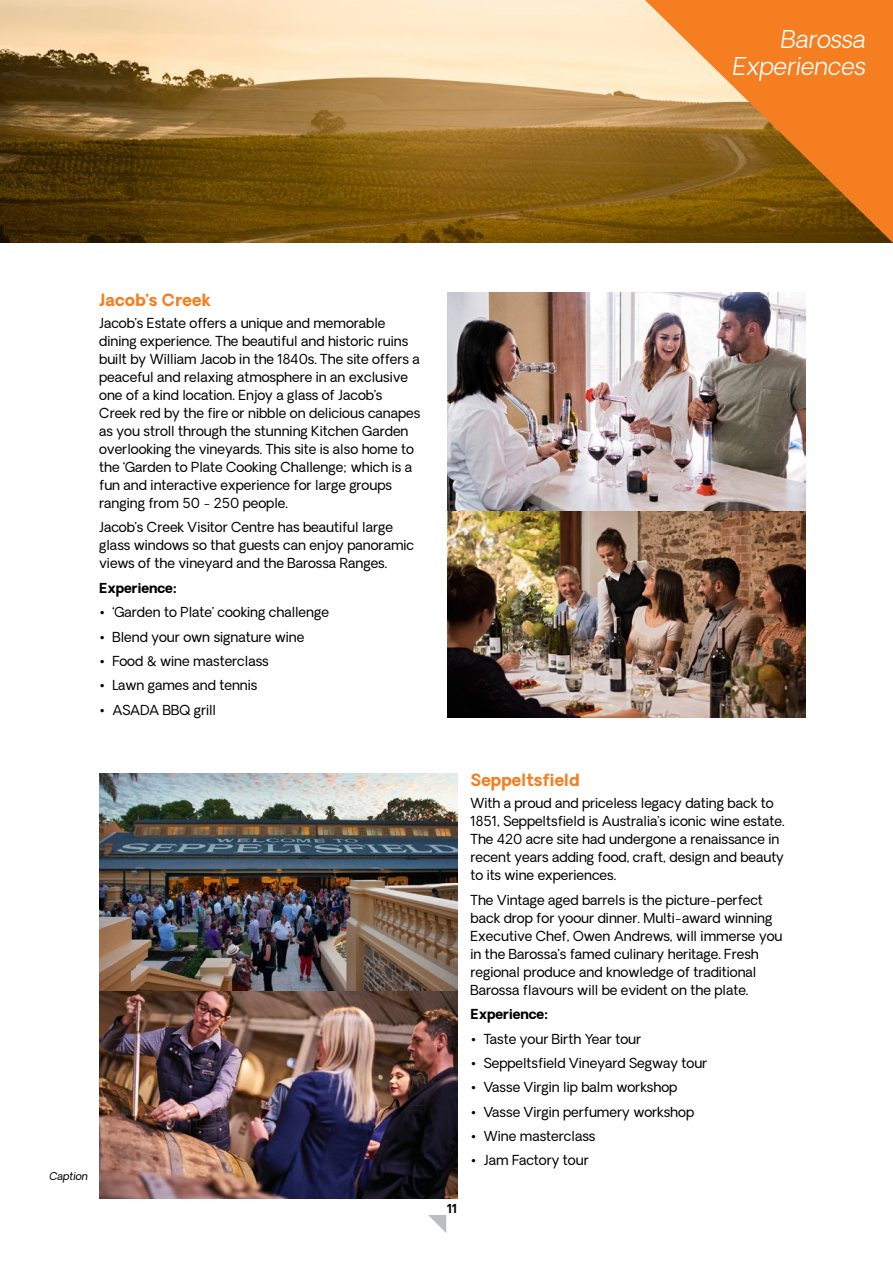
<style>
.page{position:relative;width:893px;height:1263px;background:#fff}
.page>*{position:absolute;margin:0;border:0;box-sizing:border-box;transform-origin:0 0}
.t1{font:italic 300 24px/27px "Oakes Grotesk";color:#fff;text-align:right}
.t2{font:700 16.5px "Oakes Grotesk";letter-spacing:.01em;color:#f57e20}
.t3{font:13.5px/18px "Oakes Grotesk";color:#000}
.t4{font:700 13.5px "Oakes Grotesk";color:#000}
.t5{font:700 12px "Oakes Grotesk";color:#000}
.t6{font:italic 10.5px "Oakes Grotesk";color:#000}
</style>
<div class="page">
<svg style="left:428px;top:1215px;width:18px;height:18px"></svg>
<svg style="left:0;top:0;width:645px;height:243px;background:#a4854f"></svg>
<svg style="left:645px;top:0;width:248px;height:243px;background:#c5782a"></svg>
<img style="left:447px;top:293px;width:358px;height:425px">
<img style="left:99px;top:774px;width:358px;height:424px">
<h1 class="t1" style="left:733px;top:26px;width:134px">Barossa<br>Experiences</h1>
<p class="t2" style="left:99px;top:289px;width:113px">Jacob’s Creek</p>
<p class="t3" style="left:99px;top:314px;width:323px">Jacob’s Estate offers a unique and memorable dining experience. The beautiful and historic ruins built by William Jacob in the 1840s. The site offers a peaceful and relaxing atmosphere in an exclusive one of a kind location. Enjoy a glass of Jacob’s Creek red by the fire or nibble on delicious canapes as you stroll through the stunning Kitchen Garden overlooking the vineyards. This site is also home to the ‘Garden to Plate Cooking Challenge; which is a fun and interactive experience for large groups ranging from 50 - 250 people.</p>
<p class="t3" style="left:99px;top:519px;width:317px">Jacob’s Creek Visitor Centre has beautiful large glass windows so that guests can enjoy panoramic views of the vineyard and the Barossa Ranges.</p>
<p class="t4" style="left:99px;top:579px;width:79px">Experience:</p>
<p class="t3" style="left:99px;top:603px;width:231px">• ‘Garden to Plate’ cooking challenge</p>
<p class="t3" style="left:99px;top:628px;width:207px">• Blend your own signature wine</p>
<p class="t3" style="left:99px;top:652px;width:171px">• Food &amp; wine masterclass</p>
<p class="t3" style="left:99px;top:677px;width:160px">• Lawn games and tennis</p>
<p class="t3" style="left:99px;top:701px;width:118px">• ASADA BBQ grill</p>
<p class="t6" style="left:50px;top:1169px;width:40px">Caption</p>
<p class="t5" style="left:447px;top:1201px;width:12px">11</p>
<p class="t2" style="left:471px;top:769px;width:110px">Seppeltsfield</p>
<p class="t3" style="left:471px;top:795px;width:315px">With a proud and priceless legacy dating back to 1851, Seppeltsfield is Australia’s iconic wine estate.<br>The 420 acre site had undergone a renaissance in recent years adding food, craft, design and beauty to its wine experiences.</p>
<p class="t3" style="left:471px;top:891px;width:313px">The Vintage aged barrels is the picture-perfect back drop for yoour dinner. Multi-award winning Executive Chef, Owen Andrews, will immerse you in the Barossa’s famed culinary heritage. Fresh regional produce and knowledge of traditional Barossa flavours will be evident on the plate.</p>
<p class="t4" style="left:471px;top:1005px;width:79px">Experience:</p>
<p class="t3" style="left:471px;top:1030px;width:172px">• Taste your Birth Year tour</p>
<p class="t3" style="left:471px;top:1054px;width:238px">• Seppeltsfield Vineyard Segway tour</p>
<p class="t3" style="left:471px;top:1079px;width:208px">• Vasse Virgin lip balm workshop</p>
<p class="t3" style="left:471px;top:1103px;width:225px">• Vasse Virgin perfumery workshop</p>
<p class="t3" style="left:471px;top:1127px;width:126px">• Wine masterclass</p>
<p class="t3" style="left:471px;top:1152px;width:120px">• Jam Factory tour</p>
</div>
